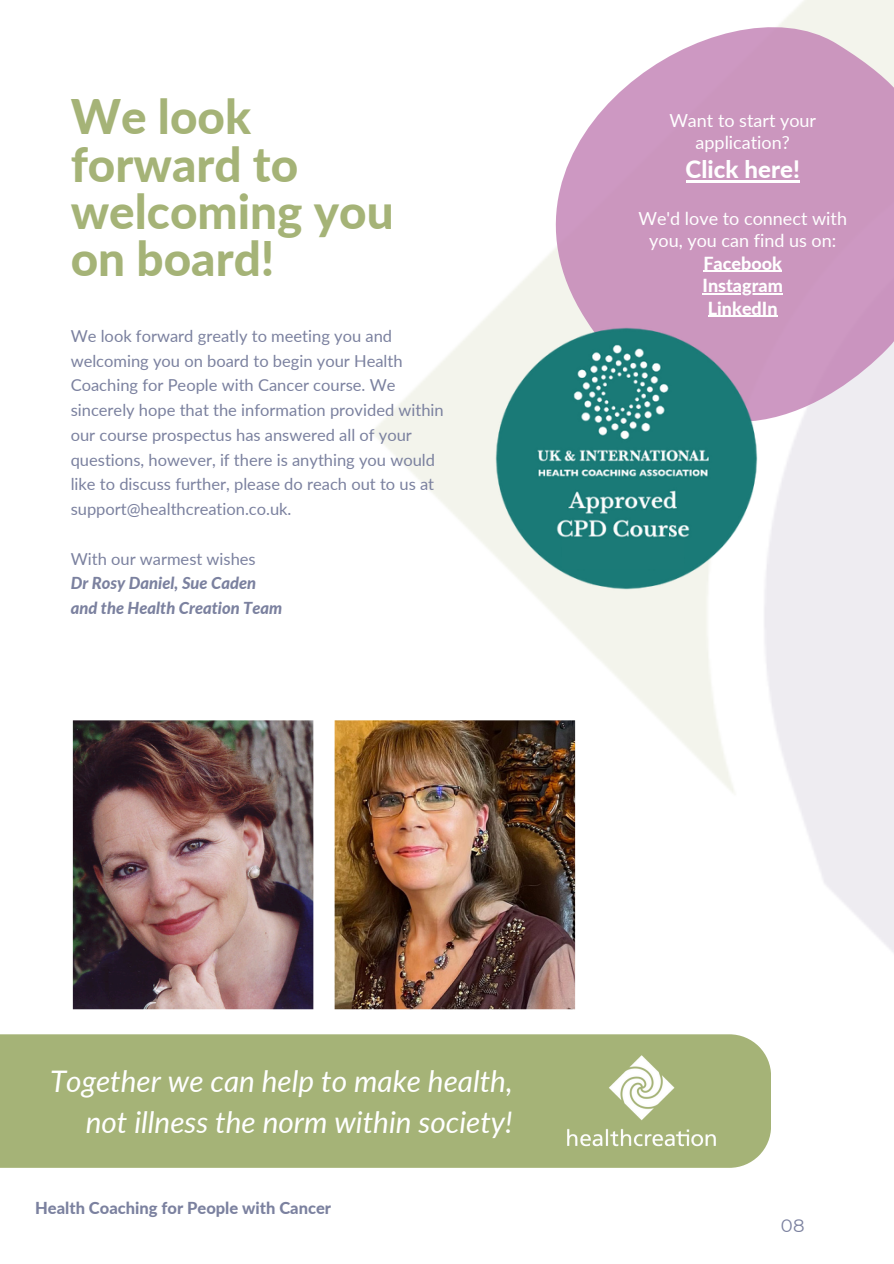
<style>
.page{position:relative;width:894px;height:1264px;background:#fff}
.page>*{position:absolute;margin:0;border:0;box-sizing:border-box;transform-origin:0 0}
.t1{font:800 47.7px/47.2px "Lato";color:#a5b377}
.t2{font:italic 29.7px/40.5px "Lato";color:#fff;text-align:right}
.t3{font:800 24px "Lato";color:#fff}
.t4{font:18px/22.5px "Lato";color:#fff;text-align:center}
.t5{font:800 18px "Lato";color:#fff}
.t6{font:18px "Montserrat";color:#7b819f}
.t7{font:16.5px/24.8px "Lato";color:#7b819f}
.t8{font:italic 800 16.5px "Lato";color:#7b819f}
.t9{font:800 16.5px "Lato";color:#7b819f}
</style>
<div class="page">
<svg style="left:555px;top:27px;width:338px;height:395px;fill:#cb96be"></svg>
<img style="left:72px;top:720px;width:242px;height:290px">
<img style="left:334px;top:720px;width:242px;height:290px">
<div style="left:0;top:1034px;width:770px;height:133px;background:#a5b377"></div>
<img style="left:565px;top:1053px;width:152px;height:95px">
<hr style="left:685px;top:181px;width:53px;height:2px;background:#fff">
<svg style="left:738px;top:181px;width:6px;height:2px"></svg>
<hr style="left:744px;top:181px;width:55px;height:2px;background:#fff">
<hr style="left:703px;top:271px;width:78px;height:1px;background:#fff">
<img style="left:446px;top:279px;width:353px;height:352px">
<div style="left:562px;top:539px;width:121px;height:30px;background:#1b7a77"></div>
<p class="t1" style="left:71px;top:92px;width:324px">We look forward to welcoming you on board!</p>
<p class="t7" style="left:71px;top:323px;width:374px">We look forward greatly to meeting you and welcoming you on board to begin your Health Coaching for People with Cancer course. We sincerely hope that the information provided within our course prospectus has answered all of your questions, however, if there is anything you would like to discuss further, please do reach out to us at support@healthcreation.co.uk.</p>
<p class="t7" style="left:71px;top:546px;width:186px">With our warmest wishes</p>
<p class="t8" style="left:71px;top:573px;width:187px">Dr Rosy Daniel, Sue Caden</p>
<p class="t8" style="left:71px;top:598px;width:213px">and the Health Creation Team</p>
<p class="t4" style="left:669px;top:108px;width:148px">Want to start your application?</p>
<p class="t3" style="left:685px;top:155px;width:116px">Click here!</p>
<p class="t4" style="left:638px;top:206px;width:210px">We'd love to connect with you, you can find us on:</p>
<p class="t5" style="left:703px;top:252px;width:80px">Facebook</p>
<p class="t5" style="left:702px;top:274px;width:82px">Instagram</p>
<p class="t5" style="left:707px;top:297px;width:71px">LinkedIn</p>
<h2 class="t2" style="left:50px;top:1060px;width:464px">Together we can help to make health, not illness the norm within society!</h2>
<p class="t9" style="left:35px;top:1197px;width:297px">Health Coaching for People with Cancer</p>
<p class="t6" style="left:780px;top:1214px;width:25px">08</p>
</div>
